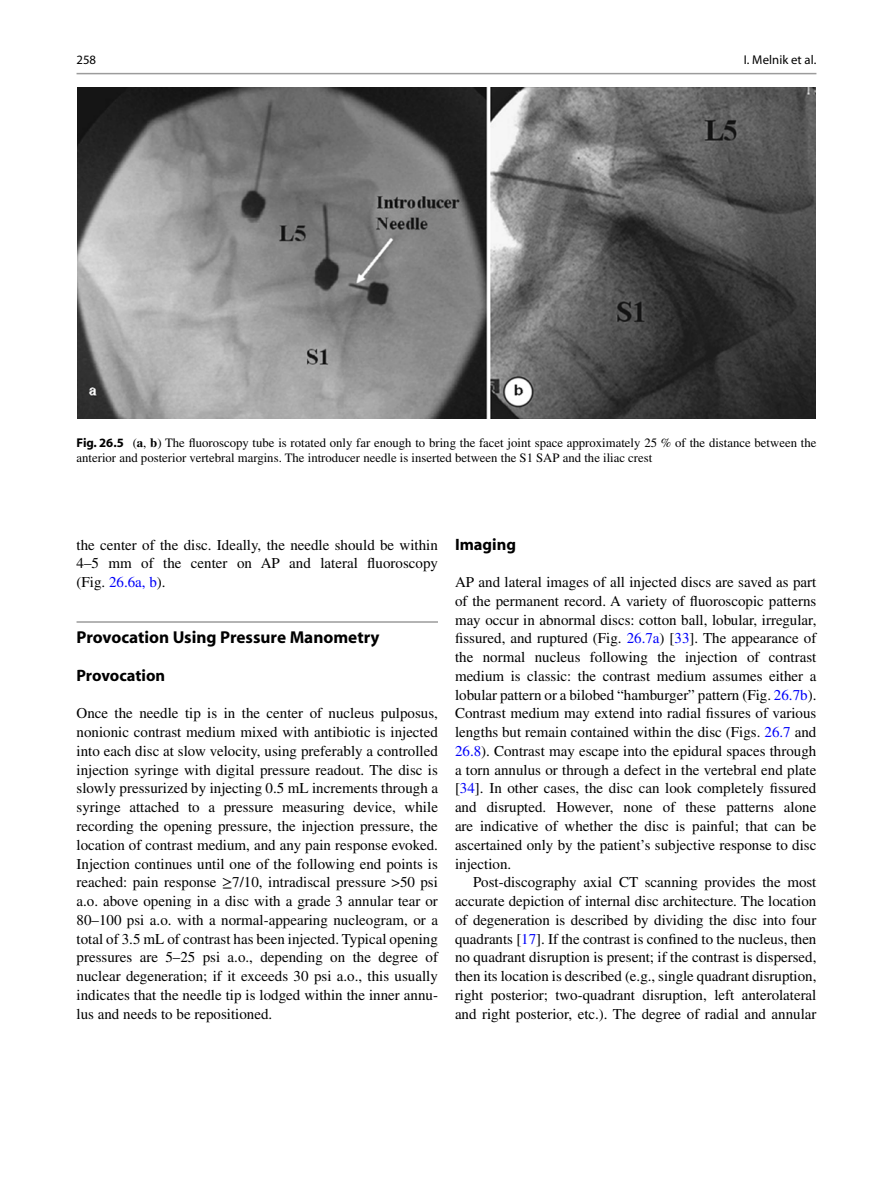
<style>
.page{position:relative;width:893px;height:1187px;background:#fff}
.page>*{position:absolute;margin:0;border:0;box-sizing:border-box;transform-origin:0 0}
.t1{font:700 17.25px "Xmwhjw Pytbhn Myriad";color:#000}
.t2{font:700 16.5px "Xmwhjw Pytbhn Myriad";color:#000}
.t3{font:15px/18.8px "Jbwljm Cyjbjt Times";color:#000;text-align:justify}
.t4{font:12.75px/15px "Jbwljm Cyjbjt Times";color:#000}
.t5{font:12.75px "Tsgxyh Xrbbcc Myriad";color:#000}
.s1{font-family:"Xmwhjw Pytbhn Myriad";font-weight:700}
.s2{font-family:"Ltnfhq Prynvf Times";font-weight:700}
.s3{color:#0000fa}
.s4{font-family:"Xghbvv Pggsvb STIX General"}
</style>
<div class="page">
<hr style="left:77px;top:621px;width:361px;height:1px;background:#9c9c9c">
<img style="left:77px;top:88px;width:738px;height:330px">
<hr style="left:77px;top:73px;width:739px;height:1px;background:#9c9c9c">
<p class="t5" style="left:77px;top:55px;width:21px">258</p>
<p class="t5" style="left:744px;top:55px;width:74px">I. Melnik et al.</p>
<p class="t4" style="left:77px;top:436px;width:741px"><span class="s1">Fig. 26.5</span> ( <span class="s2">a</span> , <span class="s2">b</span> ) The fluoroscopy tube is rotated only far enough to bring the facet joint space approximately 25 % of the distance between the anterior and posterior vertebral margins. The introducer needle is inserted between the S1 SAP and the iliac crest</p>
<p class="t3" style="left:77px;top:536px;width:363px">the center of the disc. Ideally, the needle should be within 4–5 mm of the center on AP and lateral fluoroscopy (Fig. <span class="s3">26.6a, b</span> ).</p>
<p class="t1" style="left:77px;top:631px;width:305px">Provocation Using Pressure Manometry</p>
<p class="t2" style="left:77px;top:669px;width:90px">Provocation</p>
<p class="t3" style="left:77px;top:705px;width:363px">Once the needle tip is in the center of nucleus pulposus, nonionic contrast medium mixed with antibiotic is injected into each disc at slow velocity, using preferably a controlled injection syringe with digital pressure readout. The disc is slowly pressurized by injecting 0.5 mL increments through a syringe attached to a pressure measuring device, while recording the opening pressure, the injection pressure, the location of contrast medium, and any pain response evoked.<br>Injection continues until one of the following end points is reached: pain response <span class="s4">≥</span>7/10, intradiscal pressure &gt;50 psi a.o. above opening in a disc with a grade 3 annular tear or 80–100 psi a.o. with a normal-appearing nucleogram, or a total of 3.5 mL of contrast has been injected. Typical opening pressures are 5–25 psi a.o., depending on the degree of nuclear degeneration; if it exceeds 30 psi a.o., this usually indicates that the needle tip is lodged within the inner annu&shy;lus and needs to be repositioned.</p>
<p class="t2" style="left:455px;top:538px;width:63px">Imaging</p>
<p class="t3" style="left:455px;top:574px;width:363px">AP and lateral images of all injected discs are saved as part of the permanent record. A variety of fluoroscopic patterns may occur in abnormal discs: cotton ball, lobular, irregular, fissured, and ruptured (Fig. <span class="s3">26.7a</span> ) [ <span class="s3">33</span> ]. The appearance of the normal nucleus following the injection of contrast medium is classic: the contrast medium assumes either a lobular pattern or a bilobed “hamburger” pattern (Fig. <span class="s3">26.7b</span> ).<br>Contrast medium may extend into radial fissures of various lengths but remain contained within the disc (Figs. <span class="s3">26.7</span> and <span class="s3">26.8</span> ). Contrast may escape into the epidural spaces through a torn annulus or through a defect in the vertebral end plate [ <span class="s3">34</span> ]. In other cases, the disc can look completely fissured and disrupted. However, none of these patterns alone are indicative of whether the disc is painful; that can be ascertained only by the patient’s subjective response to disc injection.</p>
<p class="t3" style="left:455px;top:874px;width:363px;text-indent:18px">Post-discography axial CT scanning provides the most accurate depiction of internal disc architecture. The location of degeneration is described by dividing the disc into four quadrants [ <span class="s3">17</span> ]. If the contrast is confined to the nucleus, then no quadrant disruption is present; if the contrast is dispersed, then its location is described (e.g., single quadrant disruption, right posterior; two-quadrant disruption, left anterolateral and right posterior, etc.). The degree of radial and annular</p>
</div>
